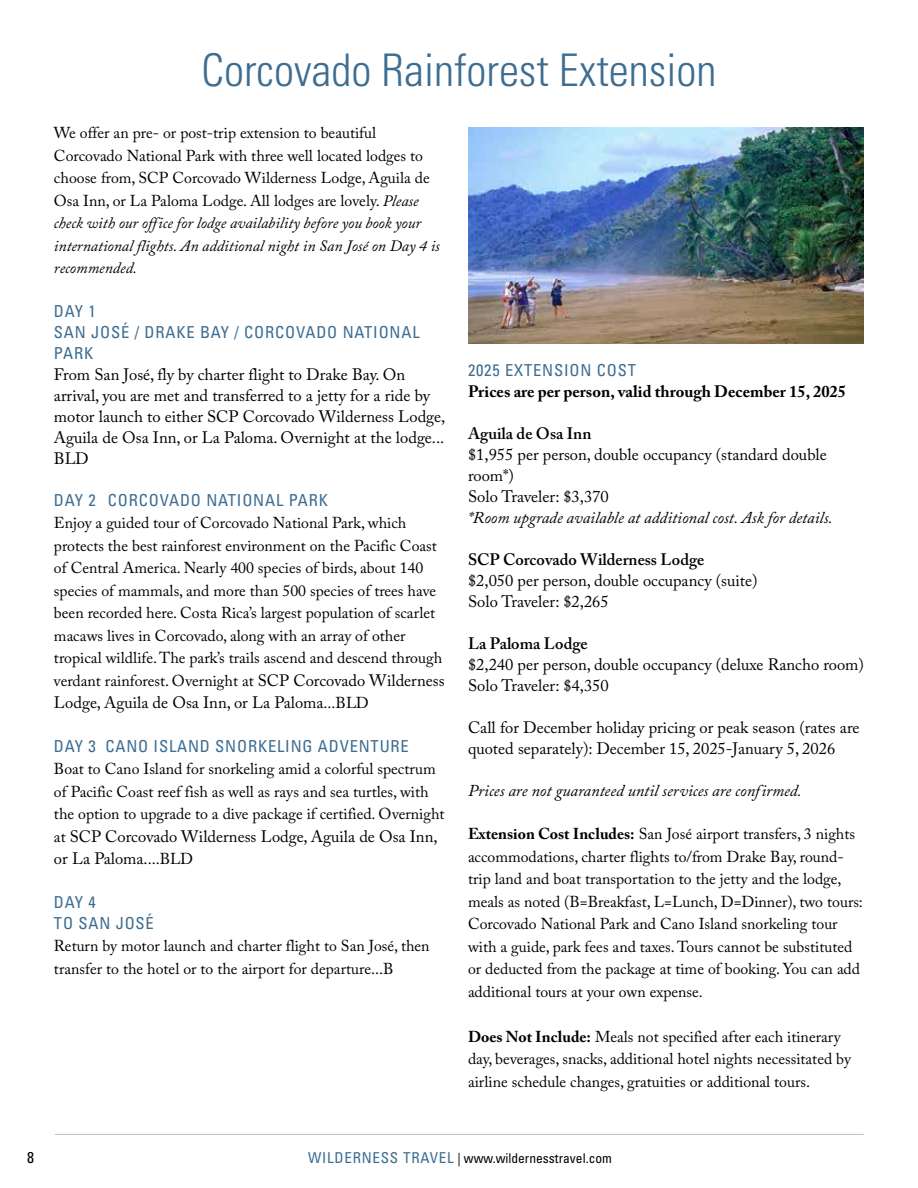
<style>
.page{position:relative;width:918px;height:1188px;background:#fff}
.page>*{position:absolute;margin:0;border:0;box-sizing:border-box;transform-origin:0 0}
.t1{font:300 condensed 45px "Univers LT Std";color:#3d6d91}
.t2{font:16.5px/21px "Adobe Caslon Pro";color:#000}
.t3{font:condensed 16.5px/21px "Univers LT Std";letter-spacing:.05em;color:#3d6d91}
.t4{font:italic 16.5px "Adobe Caslon Pro";color:#000}
.t5{font:600 16.5px "Adobe Caslon Pro";color:#000}
.t6{font:700 16.5px "Adobe Caslon Pro";color:#000}
.t7{font:15.75px/22.5px "Adobe Caslon Pro";color:#000}
.t8{font:condensed 15.75px "Univers LT Std";color:#000}
.t9{font:condensed 13.5px "Univers LT Std";color:#000}
.s1{font-style:italic}
.s2{font-size:16.5px}
.s3{font-size:15.75px}
.s4{font-weight:700}
.s5{font-size:15px;color:#3d6d91}
</style>
<div class="page">
<hr style="left:55px;top:1134px;width:809px;height:1px;background:#bcbec0">
<img style="left:468px;top:127px;width:396px;height:216px">
<h1 class="t1" style="left:202px;top:43px;width:516px">Corcovado Rainforest Extension</h1>
<p class="t7" style="left:54px;top:122px;width:387px">We offer an pre- or post-trip extension to beautiful Corcovado National Park with three well located lodges to choose from, SCP Corcovado Wilderness Lodge, Aguila de Osa Inn, or La Paloma Lodge. All lodges are lovely. <span class="s1">Please check with our office for lodge availability before you book your international flights. An additional night in San José on Day 4 is recommended.</span></p>
<p class="t3" style="left:54px;top:300px;width:367px">DAY 1<br>SAN JOSÉ / DRAKE BAY / CORCOVADO NATIONAL<br>PARK</p>
<p class="t2" style="left:54px;top:364px;width:393px">From San José, fly by charter flight to Drake Bay. On arrival, you are met and transferred to a jetty for a ride by motor launch to either SCP Corcovado Wilderness Lodge, Aguila de Osa Inn, or La Paloma. Overnight at the lodge...<br>BLD</p>
<p class="t3" style="left:54px;top:489px;width:275px">DAY 2 CORCOVADO NATIONAL PARK</p>
<p class="t7" style="left:54px;top:512px;width:392px">Enjoy a guided tour of Corcovado National Park, which protects the best rainforest environment on the Pacific Coast of Central America. Nearly 400 species of birds, about 140 species of mammals, and more than 500 species of trees have been recorded here. Costa Rica’s largest population of scarlet macaws lives in Corcovado, along with an array of other tropical wildlife. The park’s trails ascend and descend through verdant rainforest. Overnight at <span class="s2">SCP Corcovado Wilderness</span></p>
<p class="t2" style="left:54px;top:692px;width:316px">Lodge, Aguila de Osa Inn, or La Paloma<span class="s3">...BLD</span></p>
<p class="t3" style="left:54px;top:735px;width:356px">DAY 3 CANO ISLAND SNORKELING ADVENTURE</p>
<p class="t7" style="left:54px;top:758px;width:392px">Boat to Cano Island for snorkeling amid a colorful spectrum of Pacific Coast reef fish as well as rays and sea turtles, with the option to upgrade to a dive package if certified. Overnight</p>
<p class="t2" style="left:54px;top:825px;width:385px;line-height:22.5px"><span class="s3">at</span> SCP Corcovado Wilderness Lodge, Aguila de Osa Inn, or La Paloma.<span class="s3">...BLD</span></p>
<p class="t3" style="left:54px;top:891px;width:101px">DAY 4<br>TO SAN JOSÉ</p>
<p class="t7" style="left:54px;top:935px;width:377px">Return by motor launch and charter flight to San José, then transfer to the hotel or to the airport for departure...B</p>
<p class="t3" style="left:468px;top:359px;width:169px">2025 EXTENSION COST</p>
<p class="t6" style="left:468px;top:381px;width:380px">Prices are per person, valid through December 15, 2025</p>
<p class="t5" style="left:468px;top:423px;width:125px">Aguila de Osa Inn</p>
<p class="t2" style="left:468px;top:443px;width:360px">$1,955 per person, double occupancy (standard double room*)<br>Solo Traveler: $3,370</p>
<p class="t4" style="left:468px;top:507px;width:366px">*Room upgrade available at additional cost. Ask for details.</p>
<p class="t5" style="left:468px;top:549px;width:238px">SCP Corcovado Wilderness Lodge</p>
<p class="t2" style="left:468px;top:569px;width:291px">$2,050 per person, double occupancy (suite)<br>Solo Traveler: $2,265</p>
<p class="t5" style="left:468px;top:633px;width:121px">La Paloma Lodge</p>
<p class="t2" style="left:468px;top:653px;width:397px">$2,240 per person, double occupancy (deluxe Rancho room)<br>Solo Traveler: $4,350</p>
<p class="t2" style="left:468px;top:716px;width:393px">Call for December holiday pricing or peak season (rates are quoted separately): December 15, 2025-January 5, 2026</p>
<p class="t4" style="left:468px;top:780px;width:335px">Prices are not guaranteed until services are confirmed.</p>
<p class="t7" style="left:468px;top:822px;width:396px"><span class="s4">Extension Cost Includes:</span> San José airport transfers, 3 nights accommodations, charter flights to/from Drake Bay, round&shy;trip land and boat transportation to the jetty and the lodge, meals as noted (B=Breakfast, L=Lunch, D=Dinner), two tours:<br>Corcovado National Park and Cano Island snorkeling tour with a guide, park fees and taxes. Tours cannot be substituted or deducted from the package at time of booking. You can add additional tours at your own expense.</p>
<p class="t7" style="left:468px;top:1025px;width:384px"><span class="s4">Does Not Include:</span> Meals not specified after each itinerary day, beverages, snacks, additional hotel nights necessitated by airline schedule changes, gratuities or additional tours.</p>
<p class="t8" style="left:27px;top:1148px;width:8px">8</p>
<p class="t9" style="left:308px;top:1150px;width:305px"><span class="s5">WILDERNESS TRAVEL</span> | www.wildernesstravel.com</p>
</div>
